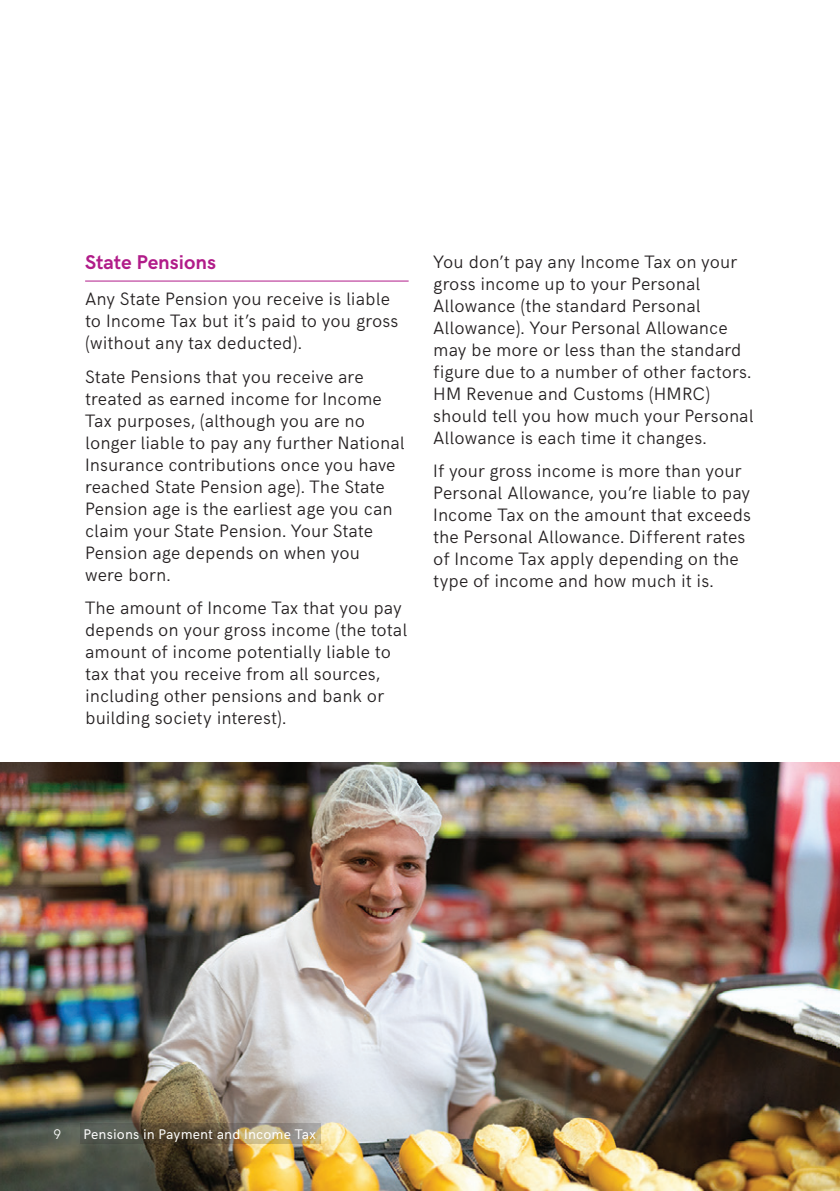
<style>
.page{position:relative;width:840px;height:1191px;background:#fff}
.page>*{position:absolute;margin:0;border:0;box-sizing:border-box;transform-origin:0 0}
.Body_H1_Line_10pt_241c{font:700 20px "HK Grotesk";color:#b11c89}
.Body_BLK_9pt_Light{font:300 18px/22px "HK Grotesk";letter-spacing:.005em;color:#231f20}
.Footer_WHT_7pt_Reg{font:14px "HK Grotesk";letter-spacing:.015em;color:#fff}
.Page_Number_7pt_Reg_2617c{font:300 14px "HK Grotesk";color:#fff}
</style>
<div class="page">
<hr style="left:85px;top:280px;width:323px;height:1px;background:#b11c89">
<img style="left:0;top:763px;width:839px;height:428px">
<svg style="left:81px;top:1123px;width:239px;height:20px;background:#776e56"></svg>
<p class="Body_H1_Line_10pt_241c" style="left:85px;top:247px;width:132px">State Pensions</p>
<p class="Body_BLK_9pt_Light" style="left:85px;top:287px;width:315px">Any State Pension you receive is liable to Income Tax but it’s paid to you gross (without any tax deducted).</p>
<p class="Body_BLK_9pt_Light" style="left:85px;top:364px;width:321px">State Pensions that you receive are treated as earned income for Income Tax purposes, (although you are no longer liable to pay any further National Insurance contributions once you have reached State Pension age). The State Pension age is the earliest age you can claim your State Pension. Your State Pension age depends on when you<br>were born.</p>
<p class="Body_BLK_9pt_Light" style="left:85px;top:595px;width:323px">The amount of Income Tax that you pay depends on your gross income (the total amount of income potentially liable to tax that you receive from all sources, including other pensions and bank or building society interest).</p>
<p class="Body_BLK_9pt_Light" style="left:433px;top:249px;width:322px">You don’t pay any Income Tax on your gross income up to your Personal Allowance (the standard Personal Allowance). Your Personal Allowance may be more or less than the standard figure due to a number of other factors.<br>HM Revenue and Customs (HMRC) should tell you how much your Personal Allowance is each time it changes.</p>
<p class="Body_BLK_9pt_Light" style="left:433px;top:458px;width:319px">If your gross income is more than your Personal Allowance, you’re liable to pay Income Tax on the amount that exceeds the Personal Allowance. Different rates of Income Tax apply depending on the type of income and how much it is.</p>
<p class="Page_Number_7pt_Reg_2617c" style="left:53px;top:1123px;width:9px">9</p>
<p class="Footer_WHT_7pt_Reg" style="left:83px;top:1123px;width:234px">Pensions in Payment and Income Tax</p>
</div>
